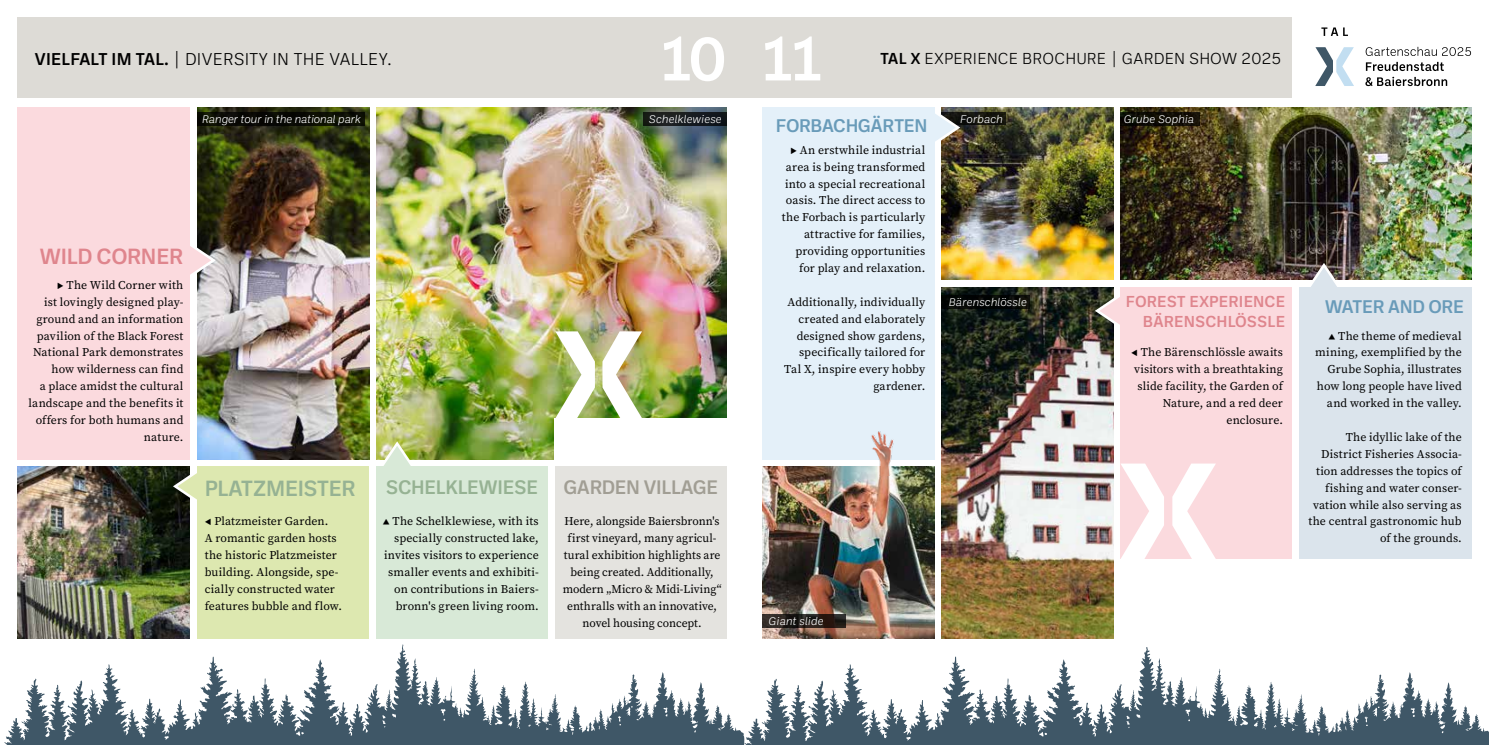
<style>
.page{position:relative;width:1489px;height:745px;background:#fff}
.page>*{position:absolute;margin:0;border:0;box-sizing:border-box;transform-origin:0 0}
.t1{font:500 62.5px "Ballinger";color:#fff}
.t2{font:500 22.5px "Ballinger";letter-spacing:-.025em;color:#96b293}
.t3{font:500 22.5px "Ballinger";letter-spacing:-.025em;color:#df858d}
.t4{font:500 20px "Ballinger";letter-spacing:-.025em;color:#96b293}
.t5{font:500 20px "Ballinger";letter-spacing:-.025em;color:#a19e94}
.t6{font:500 18.75px "Ballinger";letter-spacing:-.025em;color:#699bb9}
.t7{font:300 17.5px "Ballinger";color:#000}
.t8{font:300 16.25px "Ballinger";color:#000}
.t9{font:500 16.25px/19.5px "Ballinger";color:#df858d;text-align:right}
.t10{font:11.88px/16.9px "Source Serif Pro";letter-spacing:.005em;color:#000;text-align:right}
.t11{font:italic 300 11.25px "Ballinger";letter-spacing:.005em;color:#fff}
.s1{font-weight:500}
</style>
<div class="page">
<svg style="left:1365px;top:77px;width:81px;height:9px"></svg>
<svg style="left:1365px;top:62px;width:78px;height:9px"></svg>
<svg style="left:1365px;top:47px;width:105px;height:9px"></svg>
<svg style="left:1321px;top:27px;width:26px;height:9px"></svg>
<svg style="left:1315px;top:47px;width:38px;height:39px"></svg>
<div style="left:18px;top:18px;width:1273px;height:80px;background:#dddbd6"></div>
<svg style="left:4px;top:644px;width:740px;height:100px"></svg>
<img style="left:941px;top:107px;width:172px;height:172px">
<img style="left:1120px;top:107px;width:350px;height:172px">
<svg style="left:1302px;top:260px;width:43px;height:27px"></svg>
<svg style="left:962px;top:112px;width:43px;height:13px"></svg>
<img style="left:941px;top:287px;width:172px;height:351px">
<svg style="left:1092px;top:289px;width:28px;height:43px"></svg>
<svg style="left:934px;top:107px;width:28px;height:42px"></svg>
<img style="left:376px;top:107px;width:350px;height:352px">
<svg style="left:376px;top:439px;width:43px;height:27px"></svg>
<img style="left:18px;top:466px;width:172px;height:172px">
<svg style="left:171px;top:466px;width:26px;height:41px"></svg>
<img style="left:197px;top:107px;width:172px;height:352px">
<svg style="left:190px;top:238px;width:28px;height:44px"></svg>
<div style="left:18px;top:107px;width:172px;height:352px;background:#fbdade"></div>
<div style="left:197px;top:466px;width:172px;height:172px;background:#dde8b0"></div>
<div style="left:376px;top:466px;width:172px;height:172px;background:#d8e9d7"></div>
<div style="left:555px;top:466px;width:171px;height:172px;background:#e4e3df"></div>
<div style="left:762px;top:107px;width:172px;height:352px;background:#e4f0f9"></div>
<div style="left:1120px;top:287px;width:171px;height:272px;background:#fbdade"></div>
<img style="left:762px;top:466px;width:172px;height:172px">
<div style="left:1298px;top:287px;width:172px;height:272px;background:#dbe4ec"></div>
<svg style="left:744px;top:647px;width:744px;height:97px"></svg>
<div style="left:555px;top:418px;width:178px;height:46px;background:#fff"></div>
<svg style="left:1172px;top:463px;width:44px;height:96px"></svg>
<svg style="left:1121px;top:463px;width:42px;height:96px"></svg>
<img style="left:602px;top:331px;width:40px;height:87px">
<svg style="left:555px;top:331px;width:40px;height:87px"></svg>
<div style="left:941px;top:295px;width:88px;height:14px;background:#000"></div>
<svg style="left:1120px;top:112px;width:79px;height:14px"></svg>
<svg style="left:762px;top:613px;width:83px;height:14px"></svg>
<svg style="left:197px;top:112px;width:167px;height:14px;background:#0a0c04"></svg>
<div style="left:643px;top:112px;width:83px;height:14px;background:#171c20"></div>
<img style="left:853px;top:431px;width:49px;height:44px">
<h1 class="t1" style="left:661px;top:16px;width:163px">10 11</h1>
<h3 class="t7" style="left:35px;top:47px;width:359px"><span class="s1">VIELFALT IM TAL.</span> | DIVERSITY IN THE VALLEY.</h3>
<h3 class="t8" style="left:880px;top:47px;width:403px"><span class="s1">TAL X</span> EXPERIENCE BROCHURE | GARDEN SHOW 2025</h3>
<p class="t11" style="left:202px;top:111px;width:161px">Ranger tour in the national park</p>
<p class="t11" style="left:649px;top:111px;width:74px">Schelklewiese</p>
<h2 class="t3" style="left:40px;top:241px;width:145px">WILD CORNER</h2>
<p class="t10" style="left:29px;top:276px;width:156px">▶ The Wild Corner with<br>ist lovingly designed play&shy;ground and an information pavilion of the Black Forest<br>National Park demonstrates how wilderness can find<br>a place amidst the cultural landscape and the benefits it offers for both humans and nature.</p>
<h2 class="t2" style="left:205px;top:472px;width:152px">PLATZMEISTER</h2>
<p class="t10" style="left:205px;top:512px;width:139px;text-align:left">◀ Platzmeister Garden.<br>A romantic garden hosts the historic Platzmeister building. Alongside, spe&shy;cially constructed water features bubble and flow.</p>
<h3 class="t4" style="left:386px;top:473px;width:154px">SCHELKLEWIESE</h3>
<h3 class="t5" style="left:563px;top:473px;width:156px">GARDEN VILLAGE</h3>
<p class="t10" style="left:383px;top:512px;width:157px">▲ The Schelklewiese, with its specially constructed lake, invites visitors to experience smaller events and exhibiti&shy;on contributions in Baiers&shy;bronn's green living room.</p>
<p class="t10" style="left:562px;top:512px;width:160px;text-align:center">Here, alongside Baiersbronn's first vineyard, many agricul&shy;tural exhibition highlights are being created. Additionally, modern „Micro &amp; Midi-Living“ enthralls with an innovative, novel housing concept.</p>
<h3 class="t6" style="left:775px;top:113px;width:153px">FORBACHGÄRTEN</h3>
<p class="t10" style="left:782px;top:141px;width:145px">▶ An erstwhile industrial area is being transformed into a special recreational oasis. The direct access to the Forbach is particularly attractive for families, providing opportunities for play and relaxation.</p>
<p class="t10" style="left:784px;top:293px;width:142px">Additionally, individually created and elaborately designed show gardens, specifically tailored for<br>Tal X, inspire every hobby gardener.</p>
<p class="t11" style="left:960px;top:111px;width:44px">Forbach</p>
<p class="t11" style="left:948px;top:295px;width:80px">Bärenschlössle</p>
<p class="t11" style="left:768px;top:613px;width:57px">Giant slide</p>
<p class="t11" style="left:1123px;top:111px;width:72px">Grube Sophia</p>
<h3 class="t9" style="left:1125px;top:291px;width:161px">FOREST EXPERIENCE<br>BÄRENSCHLÖSSLE</h3>
<h3 class="t6" style="left:1324px;top:294px;width:141px">WATER AND ORE</h3>
<p class="t10" style="left:1130px;top:344px;width:153px">◀ The Bärenschlössle awaits visitors with a breathtaking slide facility, the Garden of<br>Nature, and a red deer enclosure.</p>
<p class="t10" style="left:1315px;top:327px;width:148px">▲ The theme of medieval mining, exemplified by the<br>Grube Sophia, illustrates how long people have lived and worked in the valley.</p>
<p class="t10" style="left:1308px;top:428px;width:155px">The idyllic lake of the<br>District Fisheries Associa&shy;tion addresses the topics of fishing and water conser&shy;vation while also serving as the central gastronomic hub of the grounds.</p>
</div>
